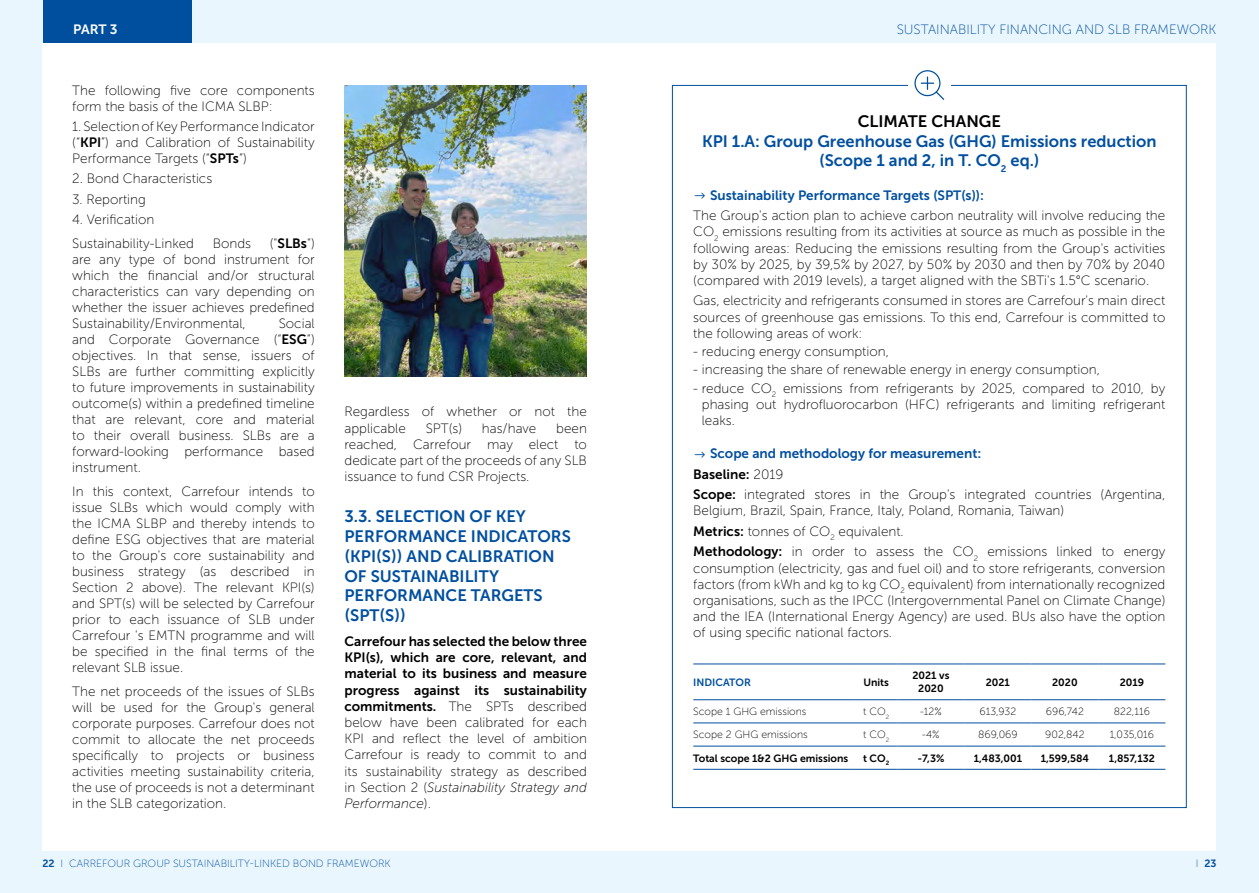
<style>
.page{position:relative;width:1259px;height:893px;background:#e9f6fe}
.page>*{position:absolute;margin:0;border:0;box-sizing:border-box;transform-origin:0 0}
.t1{font:16.5px/19.8px "Museo Sans 700";color:#004f9f}
.t2{font:16.5px "Museo Sans 700";color:#000}
.t3{font:13.5px/15.9px "Museo Sans 100";color:#000;text-align:justify}
.t4{font:13.5px/16.2px "Museo Sans 700";color:#000;text-align:justify}
.t5{font:13.5px/20.4px "Museo Sans 700";color:#004f9f}
.t6{font:13.5px "Museo Sans 100";color:#004f9f}
.t7{font:13.5px "Museo Sans 700";color:#fff}
.t8{font:10.5px "Museo Sans 100";color:#000}
.t9{font:10.5px/12.6px "Museo Sans 700";color:#000;text-align:center}
.t10{font:10.5px "Museo Sans 100";color:#004f9f}
.t11{font:10.5px "Museo Sans 700";color:#004f9f}
.s1{font-family:"Museo Sans 700"}
.s2{font-style:italic}
.s3{color:#000}
.s4{font-family:"Museo Sans 100";color:#000}
.s5{font-family:"Museo Sans 100"}
</style>
<div class="page">
<div style="left:43px;top:43px;width:1173px;height:807px;background:#fff"></div>
<div style="left:43px;top:0;width:149px;height:43px;background:#004f9f"></div>
<img style="left:344px;top:85px;width:243px;height:291px">
<div style="left:914px;top:70px;width:26px;height:26px;border:1px solid #004f9f;border-radius:50%"></div>
<svg style="left:921px;top:77px;width:23px;height:23px"></svg>
<hr style="left:693px;top:664px;width:162px;height:1px;background:#004f9f">
<hr style="left:855px;top:664px;width:42px;height:1px;background:#004f9f">
<hr style="left:897px;top:664px;width:67px;height:1px;background:#004f9f">
<hr style="left:964px;top:664px;width:67px;height:1px;background:#004f9f">
<hr style="left:1031px;top:664px;width:67px;height:1px;background:#004f9f">
<hr style="left:1098px;top:664px;width:67px;height:1px;background:#004f9f">
<hr style="left:693px;top:699px;width:162px;height:1px;background:#004f9f">
<hr style="left:855px;top:699px;width:42px;height:1px;background:#004f9f">
<hr style="left:897px;top:699px;width:67px;height:1px;background:#004f9f">
<hr style="left:964px;top:699px;width:67px;height:1px;background:#004f9f">
<hr style="left:1031px;top:699px;width:67px;height:1px;background:#004f9f">
<hr style="left:1098px;top:699px;width:67px;height:1px;background:#004f9f">
<hr style="left:693px;top:722px;width:162px;height:1px;background:#004f9f">
<hr style="left:855px;top:722px;width:42px;height:1px;background:#004f9f">
<hr style="left:897px;top:722px;width:67px;height:1px;background:#004f9f">
<hr style="left:964px;top:722px;width:67px;height:1px;background:#004f9f">
<hr style="left:1031px;top:722px;width:67px;height:1px;background:#004f9f">
<hr style="left:1098px;top:722px;width:67px;height:1px;background:#004f9f">
<hr style="left:693px;top:746px;width:162px;height:1px;background:#004f9f">
<hr style="left:855px;top:746px;width:42px;height:1px;background:#004f9f">
<hr style="left:897px;top:746px;width:67px;height:1px;background:#004f9f">
<hr style="left:964px;top:746px;width:67px;height:1px;background:#004f9f">
<hr style="left:1031px;top:746px;width:67px;height:1px;background:#004f9f">
<hr style="left:1098px;top:746px;width:67px;height:1px;background:#004f9f">
<hr style="left:693px;top:769px;width:162px;height:1px;background:#004f9f">
<hr style="left:855px;top:769px;width:42px;height:1px;background:#004f9f">
<hr style="left:897px;top:769px;width:67px;height:1px;background:#004f9f">
<hr style="left:964px;top:769px;width:67px;height:1px;background:#004f9f">
<hr style="left:1031px;top:769px;width:67px;height:1px;background:#004f9f">
<hr style="left:1098px;top:769px;width:67px;height:1px;background:#004f9f">
<p class="t7" style="left:73px;top:22px;width:46px">PART 3</p>
<p class="t6" style="left:896px;top:22px;width:321px">SUSTAINABILITY FINANCING AND SLB FRAMEWORK</p>
<p class="t3" style="left:72px;top:83px;width:244px">The following five core components form the basis of the ICMA SLBP:</p>
<p class="t3" style="left:72px;top:119px;width:244px">1. Selection of Key Performance Indicator (“<span class="s1">KPI</span>”) and Calibration of Sustainability Performance Targets (“<span class="s1">SPTs</span>”)</p>
<p class="t3" style="left:72px;top:171px;width:141px">2. Bond Characteristics</p>
<p class="t3" style="left:72px;top:191px;width:75px">3. Reporting</p>
<p class="t3" style="left:72px;top:207px;width:123px;line-height:24.5px">4. Verification<br>Sustainability-Linked</p>
<p class="t3" style="left:72px;top:236px;width:244px;text-indent:198px">("<span class="s1">SLBs</span>") are any type of bond instrument for which the financial and/or structural characteristics can vary depending on whether the issuer achieves predefined Sustainability/Environmental,</p>
<p class="t3" style="left:213px;top:236px;width:40px">Bonds</p>
<p class="t3" style="left:72px;top:316px;width:244px;text-indent:206px">Social and Corporate Governance (“<span class="s1">ESG</span>”) objectives. In that sense, issuers of SLBs are further committing explicitly to future improvements in sustainability outcome(s) within a predefined timeline that are relevant, core and material to their overall business. SLBs are a forward-looking performance based instrument.</p>
<p class="t3" style="left:72px;top:484px;width:244px">In this context, Carrefour intends to issue SLBs which would comply with the ICMA SLBP and thereby intends to define ESG objectives that are material to the Group's core sustainability and business strategy (as described in Section 2 above). The relevant KPI(s) and SPT(s) will be selected by Carrefour prior to each issuance of SLB under Carrefour 's EMTN programme and will be specified in the final terms of the relevant SLB issue.</p>
<p class="t3" style="left:72px;top:684px;width:244px">The net proceeds of the issues of SLBs will be used for the Group's general corporate purposes. Carrefour does not commit to allocate the net proceeds specifically to projects or business activities meeting sustainability criteria, the use of proceeds is not a determinant in the SLB categorization.</p>
<p class="t3" style="left:344px;top:404px;width:244px">Regardless of whether or not the applicable</p>
<p class="t3" style="left:426px;top:420px;width:38px">SPT(s)</p>
<p class="t3" style="left:482px;top:420px;width:56px">has/have</p>
<p class="t3" style="left:344px;top:420px;width:244px;text-indent:212px">been reached, Carrefour may elect to dedicate part of the proceeds of any SLB issuance to fund CSR Projects.</p>
<p class="t1" style="left:344px;top:507px;width:228px">3.3. SELECTION OF KEY<br>PERFORMANCE INDICATORS (KPI(S)) AND CALIBRATION<br>OF SUSTAINABILITY<br>PERFORMANCE TARGETS (SPT(S))</p>
<p class="t4" style="left:344px;top:633px;width:244px">Carrefour has selected the below three KPI(s), which are core, relevant, and material to its business and measure progress against its sustainability</p>
<p class="t3" style="left:344px;top:698px;width:244px"><span class="s1">commitments.</span> The SPTs described below have been calibrated for each KPI and reflect the level of ambition Carrefour is ready to commit to and its sustainability strategy as described in Section 2 (<span class="s2">Sustainability Strategy and Performance</span>).</p>
<p class="t2" style="left:858px;top:112px;width:145px">CLIMATE CHANGE</p>
<p class="t1" style="left:702px;top:131px;width:456px;text-align:center">KPI 1.A: Group Greenhouse Gas (GHG) Emissions reduction (Scope 1 and 2, in T. CO<sub>2</sub> eq.)</p>
<p class="t5" style="left:710px;top:185px;width:275px">Sustainability Performance Targets (SPT(s)):</p>
<p class="t3" style="left:693px;top:207px;width:474px">The Group's action plan to achieve carbon neutrality will involve reducing the CO<sub>2</sub> emissions resulting from its activities at source as much as possible in the following areas: Reducing the emissions resulting from the Group's activities by 30% by 2025, by 39,5% by 2027, by 50% by 2030 and then by 70% by 2040 (compared with 2019 levels), a target aligned with the SBTi's 1.5°C scenario.</p>
<p class="t3" style="left:693px;top:293px;width:474px">Gas, electricity and refrigerants consumed in stores are Carrefour's main direct sources of greenhouse gas emissions. To this end, Carrefour is committed to the following areas of work:</p>
<p class="t3" style="left:693px;top:344px;width:197px">- reducing energy consumption,</p>
<p class="t3" style="left:693px;top:362px;width:408px">- increasing the share of renewable energy in energy consumption,</p>
<p class="t3" style="left:702px;top:380px;width:465px;text-indent:-9px">- reduce CO<sub>2</sub> emissions from refrigerants by 2025, compared to 2010, by phasing out hydrofluorocarbon (HFC) refrigerants and limiting refrigerant leaks.</p>
<p class="t5" style="left:693px;top:443px;width:289px;text-indent:17px">Scope and methodology for measurement:<br><span class="s3">Baseline:</span> <span class="s4">2019</span></p>
<p class="t3" style="left:693px;top:487px;width:473px"><span class="s1">Scope:</span> integrated stores in the Group's integrated countries (Argentina,<br>Belgium, Brazil, Spain, France, Italy, Poland, Romania, Taiwan)</p>
<p class="t3" style="left:693px;top:521px;width:473px;line-height:20.4px"><span class="s1">Metrics:</span> tonnes of CO<sub>2</sub> equivalent.<br><span class="s1">Methodology:</span> in order to assess the CO<sub>2</sub> emissions linked to energy</p>
<p class="t3" style="left:693px;top:560px;width:474px">consumption (electricity, gas and fuel oil) and to store refrigerants, conversion factors (from kWh and kg to kg CO<sub>2</sub> equivalent) from internationally recognized organisations, such as the IPCC (Intergovernmental Panel on Climate Change) and the IEA (International Energy Agency) are used. BUs also have the option of using specific national factors.</p>
<p class="t11" style="left:693px;top:676px;width:59px">INDICATOR</p>
<p class="t9" style="left:863px;top:676px;width:27px">Units</p>
<p class="t9" style="left:912px;top:669px;width:38px">2021 vs<br>2020</p>
<p class="t9" style="left:986px;top:676px;width:26px">2021</p>
<p class="t9" style="left:1052px;top:676px;width:27px">2020</p>
<p class="t9" style="left:1119px;top:676px;width:26px">2019</p>
<p class="t8" style="left:693px;top:706px;width:115px">Scope 1 GHG emissions</p>
<p class="t8" style="left:863px;top:706px;width:27px">t CO<sub>2</sub></p>
<p class="t8" style="left:920px;top:706px;width:23px">-12%</p>
<p class="t8" style="left:979px;top:706px;width:38px">613,932</p>
<p class="t8" style="left:1046px;top:706px;width:39px">696,742</p>
<p class="t8" style="left:1114px;top:706px;width:38px">822,116</p>
<p class="t8" style="left:693px;top:729px;width:116px">Scope 2 GHG emissions</p>
<p class="t8" style="left:863px;top:729px;width:27px">t CO<sub>2</sub></p>
<p class="t8" style="left:922px;top:729px;width:19px">-4%</p>
<p class="t8" style="left:978px;top:729px;width:41px">869,069</p>
<p class="t8" style="left:1045px;top:729px;width:41px">902,842</p>
<p class="t8" style="left:1109px;top:729px;width:46px">1,035,016</p>
<p class="t9" style="left:693px;top:752px;width:156px">Total scope 1&amp;2 GHG emissions</p>
<p class="t9" style="left:863px;top:752px;width:28px">t CO<sub>2</sub></p>
<p class="t9" style="left:917px;top:752px;width:28px">-7,3%</p>
<p class="t9" style="left:974px;top:752px;width:50px">1,483,001</p>
<p class="t9" style="left:1040px;top:752px;width:50px">1,599,584</p>
<p class="t9" style="left:1109px;top:752px;width:47px">1,857,132</p>
<p class="t10" style="left:43px;top:858px;width:350px"><span class="s1">22</span> I CARREFOUR GROUP SUSTAINABILITY-LINKED BOND FRAMEWORK</p>
<p class="t11" style="left:1195px;top:857px;width:22px"><span class="s5">I</span> 23</p>
</div>
